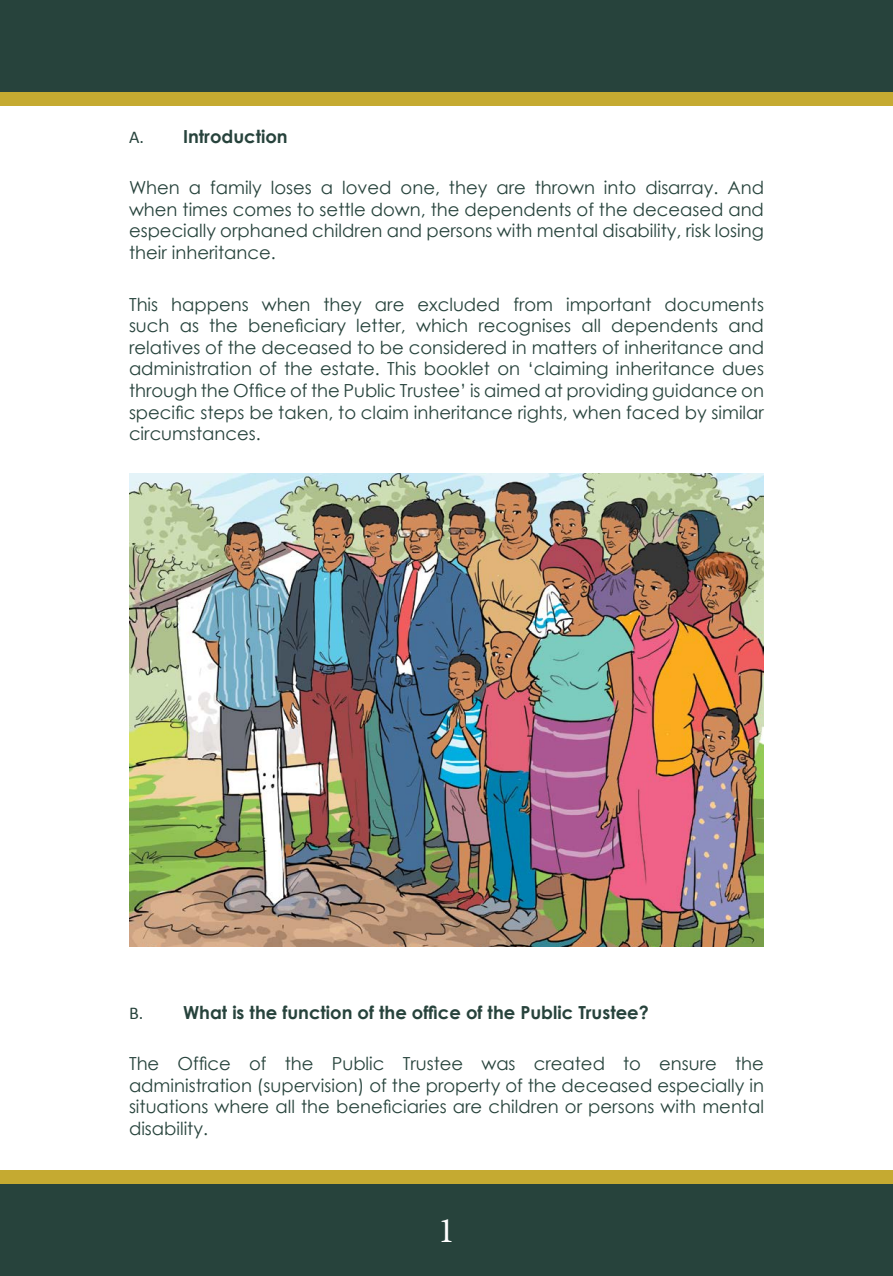
<style>
.page{position:relative;width:893px;height:1276px;background:#fff}
.page>*{position:absolute;margin:0;border:0;box-sizing:border-box;transform-origin:0 0}
.t1{font:36px "Minion Pro";color:#fff}
.t2{font:18px/21.6px "Century Gothic";color:#27433c;text-align:justify}
.t3{font:700 18px "Century Gothic";color:#27433c}
.s1{font-family:"Calibri";font-weight:400}
</style>
<div class="page">
<div style="left:0;top:1181px;width:893px;height:95px;background:#27433c"></div>
<div style="left:0;top:1170px;width:893px;height:14px;background:#c5aa31"></div>
<div style="left:0;top:0;width:893px;height:94px;background:#27433c"></div>
<div style="left:0;top:92px;width:893px;height:14px;background:#c5aa31"></div>
<img style="left:129px;top:474px;width:635px;height:472px">
<p class="t3" style="left:129px;top:122px;width:160px"><span class="s1">A.</span> Introduction</p>
<p class="t2" style="left:129px;top:177px;width:636px">When a family loses a loved one, they are thrown into disarray. And when times comes to settle down, the dependents of the deceased and especially orphaned children and persons with mental disability, risk losing their inheritance.</p>
<p class="t2" style="left:129px;top:293px;width:636px">This happens when they are excluded from important documents such as the beneficiary letter, which recognises all dependents and relatives of the deceased to be considered in matters of inheritance and administration of the estate. This booklet on ‘claiming inheritance dues through the Office of the Public Trustee’ is aimed at providing guidance on specific steps be taken, to claim inheritance rights, when faced by similar circumstances.</p>
<p class="t3" style="left:129px;top:998px;width:521px"><span class="s1">B.</span> What is the function of the office of the Public Trustee?</p>
<p class="t2" style="left:129px;top:1052px;width:636px">The Office of the Public Trustee was created to ensure the administration (supervision) of the property of the deceased especially in situations where all the beneficiaries are children or persons with mental disability.</p>
<h1 class="t1" style="left:438px;top:1206px;width:19px">1</h1>
</div>
